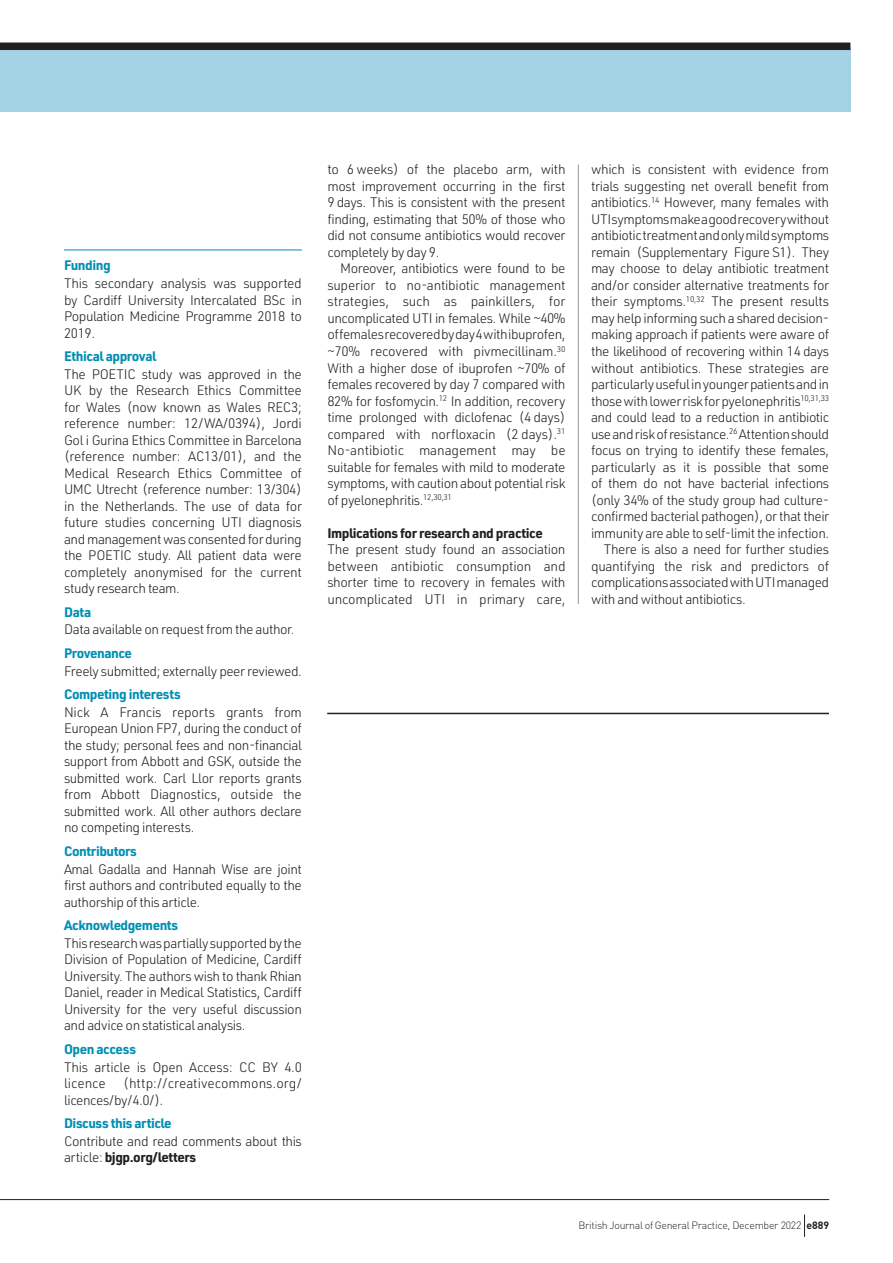
<style>
.page{position:relative;width:893px;height:1263px;background:#fff}
.page>*{position:absolute;margin:0;border:0;box-sizing:border-box;transform-origin:0 0}
.t1{font:300 13.5px/16.5px "URWDIN";letter-spacing:-.035em;color:#231f20;text-align:justify}
.t2{font:700 13.5px "URWDIN";letter-spacing:-.035em;color:#008fb3}
.t3{font:300 13.5px/16.5px "URWDIN";letter-spacing:-.005em;color:#231f20}
.t4{font:700 13.5px "URWDIN";letter-spacing:-.035em;color:#231f20}
.t5{font:300 10.5px "DIN";letter-spacing:-.025em;color:#231f20}
.s1{font-weight:700}
</style>
<div class="page">
<div style="left:0;top:48px;width:850px;height:64px;background:#a2d2e3"></div>
<div style="left:0;top:43px;width:850px;height:7px;background:#231f20"></div>
<hr style="left:578px;top:165px;width:1px;height:439px;background:#939598">
<hr style="left:64px;top:250px;width:238px;height:1px;background:#008fb3">
<hr style="left:327px;top:713px;width:502px;height:1px;background:#231f20">
<hr style="left:0;top:1199px;width:829px;height:1px;background:#231f20">
<svg style="left:804px;top:1214px;width:1px;height:23px"></svg>
<p class="t2" style="left:64px;top:256px;width:48px">Funding</p>
<p class="t1" style="left:64px;top:275px;width:239px">This secondary analysis was supported by Cardiff University Intercalated BSc in Population Medicine Programme 2018 to 2019.</p>
<p class="t2" style="left:64px;top:347px;width:94px">Ethical approval</p>
<p class="t1" style="left:64px;top:365px;width:239px">The POETIC study was approved in the UK by the Research Ethics Committee for Wales (now known as Wales REC3; reference number: 12/WA/0394), Jordi Gol i Gurina Ethics Committee in Barcelona (reference number: AC13/01), and the Medical Research Ethics Committee of UMC Utrecht (reference number: 13/304) in the Netherlands. The use of data for future studies concerning UTI diagnosis and management was consented for during the POETIC study. All patient data were completely anonymised for the current study research team.</p>
<p class="t2" style="left:64px;top:602px;width:29px">Data</p>
<p class="t1" style="left:64px;top:621px;width:232px">Data available on request from the author.</p>
<p class="t2" style="left:64px;top:644px;width:69px">Provenance</p>
<p class="t1" style="left:64px;top:662px;width:239px">Freely submitted; externally peer reviewed.</p>
<p class="t2" style="left:64px;top:685px;width:118px">Competing interests</p>
<p class="t1" style="left:64px;top:703px;width:239px">Nick A Francis reports grants from European Union FP7, during the conduct of the study; personal fees and non-financial support from Abbott and GSK, outside the submitted work. Carl Llor reports grants from Abbott Diagnostics, outside the submitted work. All other authors declare no competing interests.</p>
<p class="t2" style="left:64px;top:842px;width:74px">Contributors</p>
<p class="t1" style="left:64px;top:860px;width:239px">Amal Gadalla and Hannah Wise are joint first authors and contributed equally to the authorship of this article.</p>
<p class="t2" style="left:64px;top:916px;width:116px">Acknowledgements</p>
<p class="t1" style="left:64px;top:934px;width:239px">This research was partially supported by the Division of Population of Medicine, Cardiff University. The authors wish to thank Rhian Daniel, reader in Medical Statistics, Cardiff University for the very useful discussion and advice on statistical analysis.</p>
<p class="t2" style="left:64px;top:1039px;width:73px">Open access</p>
<p class="t1" style="left:64px;top:1058px;width:239px">This article is Open Access: CC BY 4.0 licence</p>
<p class="t3" style="left:64px;top:1074px;width:239px;text-indent:59px">(http://creativecommons.org/ licences/by/4.0/).</p>
<p class="t2" style="left:64px;top:1114px;width:109px">Discuss this article</p>
<p class="t1" style="left:64px;top:1132px;width:239px">Contribute and read comments about this article: <span class="s1">bjgp.org/letters</span></p>
<p class="t1" style="left:327px;top:161px;width:240px">to 6 weeks) of the placebo arm, with most improvement occurring in the first 9 days. This is consistent with the present finding, estimating that 50% of those who did not consume antibiotics would recover completely by day 9.</p>
<p class="t1" style="left:327px;top:260px;width:240px;text-indent:13px">Moreover, antibiotics were found to be superior to no-antibiotic management strategies, such as painkillers, for uncomplicated UTI in females. While ~40% of females recovered by day 4 with ibuprofen, ~70% recovered with pivmecillinam.<sup>30<br></sup>With a higher dose of ibuprofen ~70% of females recovered by day 7 compared with 82% for fosfomycin.<sup>12</sup> In addition, recovery time prolonged with diclofenac (4 days) compared with norfloxacin (2 days).<sup>31<br></sup>No-antibiotic management may be suitable for females with mild to moderate symptoms, with caution about potential risk of pyelonephritis.<sup>12,30,31</sup></p>
<p class="t4" style="left:327px;top:524px;width:217px">Implications for research and practice</p>
<p class="t1" style="left:327px;top:541px;width:240px">The present study found an association between antibiotic consumption and shorter time to recovery in females with uncomplicated UTI in primary care,</p>
<p class="t1" style="left:591px;top:161px;width:240px">which is consistent with evidence from</p>
<p class="t1" style="left:591px;top:177px;width:240px">trials suggesting net overall benefit from</p>
<p class="t1" style="left:591px;top:194px;width:240px">antibiotics.<sup>14</sup> However, many females with</p>
<p class="t1" style="left:591px;top:210px;width:240px">UTI symptoms make a good recovery without</p>
<p class="t1" style="left:591px;top:227px;width:240px">antibiotic treatment and only mild symptoms</p>
<p class="t1" style="left:591px;top:243px;width:240px">remain (Supplementary Figure S1). They</p>
<p class="t1" style="left:591px;top:260px;width:240px">may choose to delay antibiotic treatment</p>
<p class="t1" style="left:591px;top:276px;width:240px">and/or consider alternative treatments for</p>
<p class="t1" style="left:591px;top:293px;width:240px">their symptoms.<sup>10,32</sup> The present results</p>
<p class="t1" style="left:591px;top:309px;width:240px">may help informing such a shared decision-</p>
<p class="t1" style="left:591px;top:326px;width:240px">making approach if patients were aware of</p>
<p class="t1" style="left:591px;top:343px;width:240px">the likelihood of recovering within 14 days</p>
<p class="t1" style="left:591px;top:359px;width:240px">without antibiotics. These strategies are</p>
<p class="t1" style="left:591px;top:376px;width:240px">particularly useful in younger patients and in</p>
<p class="t1" style="left:591px;top:392px;width:240px">those with lower risk for pyelonephritis<sup>10,31,33</sup></p>
<p class="t1" style="left:591px;top:409px;width:240px">and could lead to a reduction in antibiotic</p>
<p class="t1" style="left:591px;top:425px;width:240px">use and risk of resistance.<sup>26</sup> Attention should</p>
<p class="t1" style="left:591px;top:442px;width:240px">focus on trying to identify these females,</p>
<p class="t1" style="left:591px;top:458px;width:240px">particularly as it is possible that some</p>
<p class="t1" style="left:591px;top:475px;width:240px">of them do not have bacterial infections</p>
<p class="t1" style="left:591px;top:491px;width:240px">(only 34% of the study group had culture-</p>
<p class="t1" style="left:591px;top:508px;width:240px">confirmed bacterial pathogen), or that their</p>
<p class="t1" style="left:591px;top:524px;width:240px">immunity are able to self-limit the infection.</p>
<p class="t1" style="left:604px;top:541px;width:227px">There is also a need for further studies</p>
<p class="t1" style="left:591px;top:557px;width:240px">quantifying the risk and predictors of</p>
<p class="t1" style="left:591px;top:574px;width:240px">complications associated with UTI managed</p>
<p class="t1" style="left:591px;top:590px;width:156px">with and without antibiotics.</p>
<p class="t5" style="left:578px;top:1219px;width:252px">British Journal of General Practice, December 2022 <span class="s1">e889</span></p>
</div>
